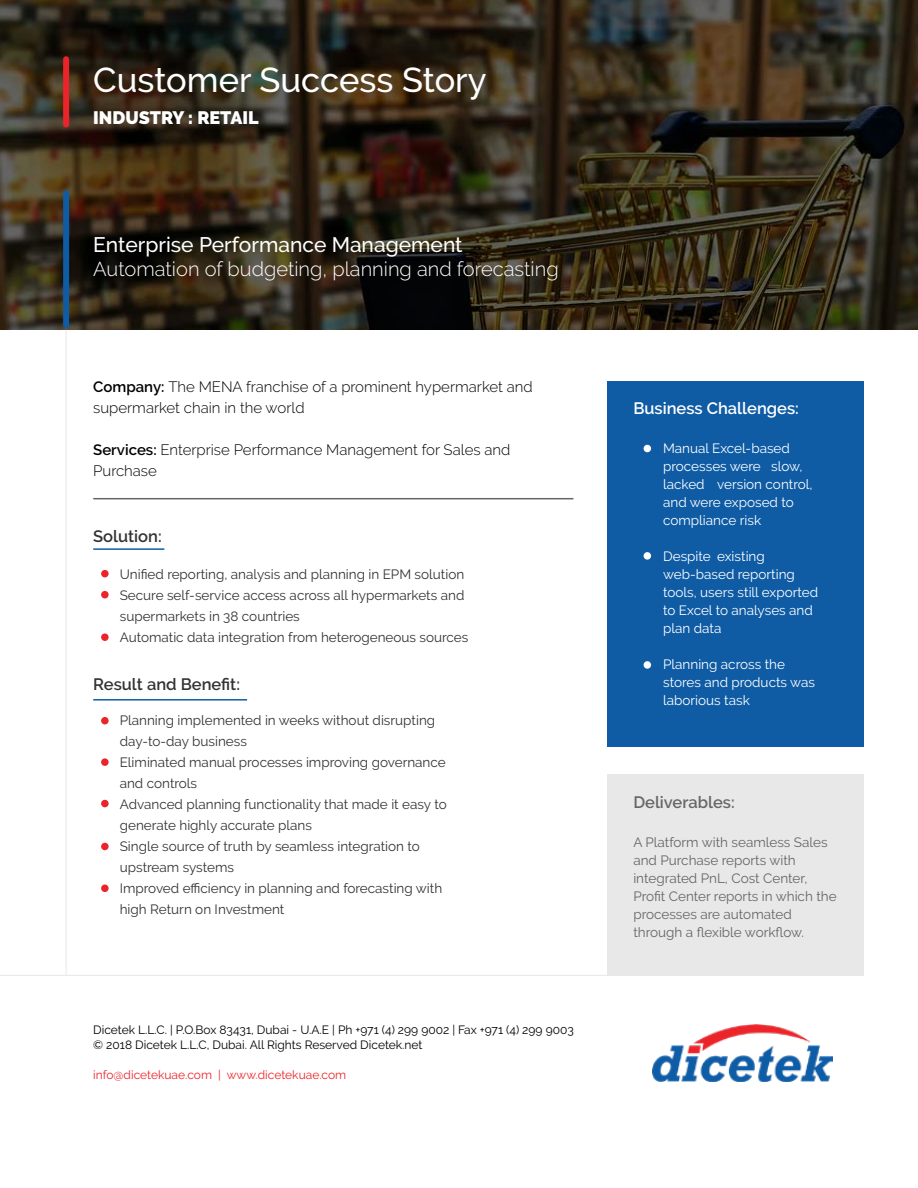
<style>
.page{position:relative;width:918px;height:1188px;background:#fff}
.page>*{position:absolute;margin:0;border:0;box-sizing:border-box;transform-origin:0 0}
.t1{font:500 34.5px "Raleway";color:#fff}
.t2{font:500 21px "Raleway";color:#fff}
.t3{font:300 20.1px "Raleway";color:#fff}
.t4{font:900 18px "Raleway";color:#fff}
.t5{font:600 16.5px "Raleway";color:#333}
.t6{font:600 16.5px "Raleway";color:#fff}
.t7{font:600 16.5px "Raleway";color:#666}
.t8{font:300 15px/21px "Raleway";color:#000}
.t9{font:13.5px/21px "Raleway";color:#333}
.t10{font:13.5px/18px "Raleway";color:#fff}
.t11{font:13.5px/18px "Raleway";color:#666}
.t12{font:12px/15px "Raleway";color:#000}
.t13{font:12px "Raleway";color:#eb242a}
.s1{font-weight:600}
</style>
<div class="page">
<div style="left:608px;top:381px;width:256px;height:366px;background:#0f5ca5"></div>
<div style="left:608px;top:774px;width:256px;height:201px;background:#e8e8e8"></div>
<svg style="left:0;top:0;width:918px;height:330px;background:#31291b"></svg>
<div style="left:644px;top:445px;width:7px;height:7px;background:#fff;border-radius:50%"></div>
<div style="left:101px;top:570px;width:8px;height:7px;background:#ea242a;border-radius:50%"></div>
<div style="left:101px;top:591px;width:8px;height:7px;background:#ea242a;border-radius:50%"></div>
<div style="left:101px;top:633px;width:8px;height:8px;background:#ea242a;border-radius:50%"></div>
<div style="left:101px;top:717px;width:8px;height:7px;background:#ea242a;border-radius:50%"></div>
<div style="left:101px;top:758px;width:8px;height:8px;background:#ea242a;border-radius:50%"></div>
<div style="left:101px;top:800px;width:8px;height:7px;background:#ea242a;border-radius:50%"></div>
<div style="left:101px;top:843px;width:8px;height:7px;background:#ea242a;border-radius:50%"></div>
<div style="left:101px;top:885px;width:8px;height:7px;background:#ea242a;border-radius:50%"></div>
<div style="left:644px;top:552px;width:7px;height:8px;background:#fff;border-radius:50%"></div>
<div style="left:644px;top:661px;width:7px;height:8px;background:#fff;border-radius:50%"></div>
<hr style="left:93px;top:498px;width:480px;height:1px;background:#666">
<hr style="left:93px;top:548px;width:71px;height:2px;background:#0f5ca5">
<hr style="left:93px;top:699px;width:154px;height:2px;background:#0f5ca5">
<img style="left:653px;top:1024px;width:179px;height:58px">
<div style="left:63px;top:59px;width:6px;height:65px;background:#ea242a"></div>
<div style="left:63px;top:193px;width:6px;height:132px;background:#0f5ca5"></div>
<hr style="left:66px;top:330px;width:1px;height:645px;background:#e8e8e8">
<hr style="left:0;top:975px;width:631px;height:1px;background:#e8e8e8">
<h1 class="t1" style="left:93px;top:60px;width:395px">Customer Success Story</h1>
<h3 class="t4" style="left:93px;top:108px;width:167px">INDUSTRY : RETAIL</h3>
<h2 class="t2" style="left:93px;top:232px;width:371px">Enterprise Performance Management</h2>
<h3 class="t3" style="left:93px;top:257px;width:467px">Automation of budgeting, planning and forecasting</h3>
<p class="t8" style="left:93px;top:376px;width:441px"><span class="s1">Company:</span> The MENA franchise of a prominent hypermarket and supermarket chain in the world</p>
<p class="t8" style="left:93px;top:439px;width:419px"><span class="s1">Services:</span> Enterprise Performance Management for Sales and<br>Purchase</p>
<p class="t5" style="left:93px;top:527px;width:70px">Solution:</p>
<p class="t9" style="left:120px;top:563px;width:350px">Unified reporting, analysis and planning in EPM solution Secure self-service access across all hypermarkets and supermarkets in 38 countries<br>Automatic data integration from heterogeneous sources</p>
<p class="t5" style="left:93px;top:675px;width:148px">Result and Benefit:</p>
<p class="t9" style="left:120px;top:710px;width:328px">Planning implemented in weeks without disrupting day-to-day business<br>Eliminated manual processes improving governance and controls<br>Advanced planning functionality that made it easy to generate highly accurate plans<br>Single source of truth by seamless integration to upstream systems<br>Improved efficiency in planning and forecasting with high Return on Investment</p>
<p class="t12" style="left:93px;top:1022px;width:482px">Dicetek L.L.C. | P.O.Box 83431, Dubai - U.A.E | Ph +971 (4) 299 9002 | Fax +971 (4) 299 9003 © 2018 Dicetek L.L.C, Dubai. All Rights Reserved Dicetek.net</p>
<p class="t13" style="left:93px;top:1068px;width:255px">info@dicetekuae.com | www.dicetekuae.com</p>
<p class="t6" style="left:633px;top:399px;width:167px">Business Challenges:</p>
<p class="t10" style="left:663px;top:439px;width:151px">Manual Excel-based processes were slow, lacked version control, and were exposed to compliance risk</p>
<p class="t10" style="left:663px;top:547px;width:157px">Despite existing web-based reporting tools, users still exported to Excel to analyses and plan data</p>
<p class="t10" style="left:663px;top:655px;width:153px">Planning across the stores and products was laborious task</p>
<p class="t7" style="left:633px;top:792px;width:103px">Deliverables:</p>
<p class="t11" style="left:633px;top:833px;width:205px">A Platform with seamless Sales and Purchase reports with integrated PnL, Cost Center,<br>Profit Center reports in which the processes are automated through a flexible workflow.</p>
</div>
